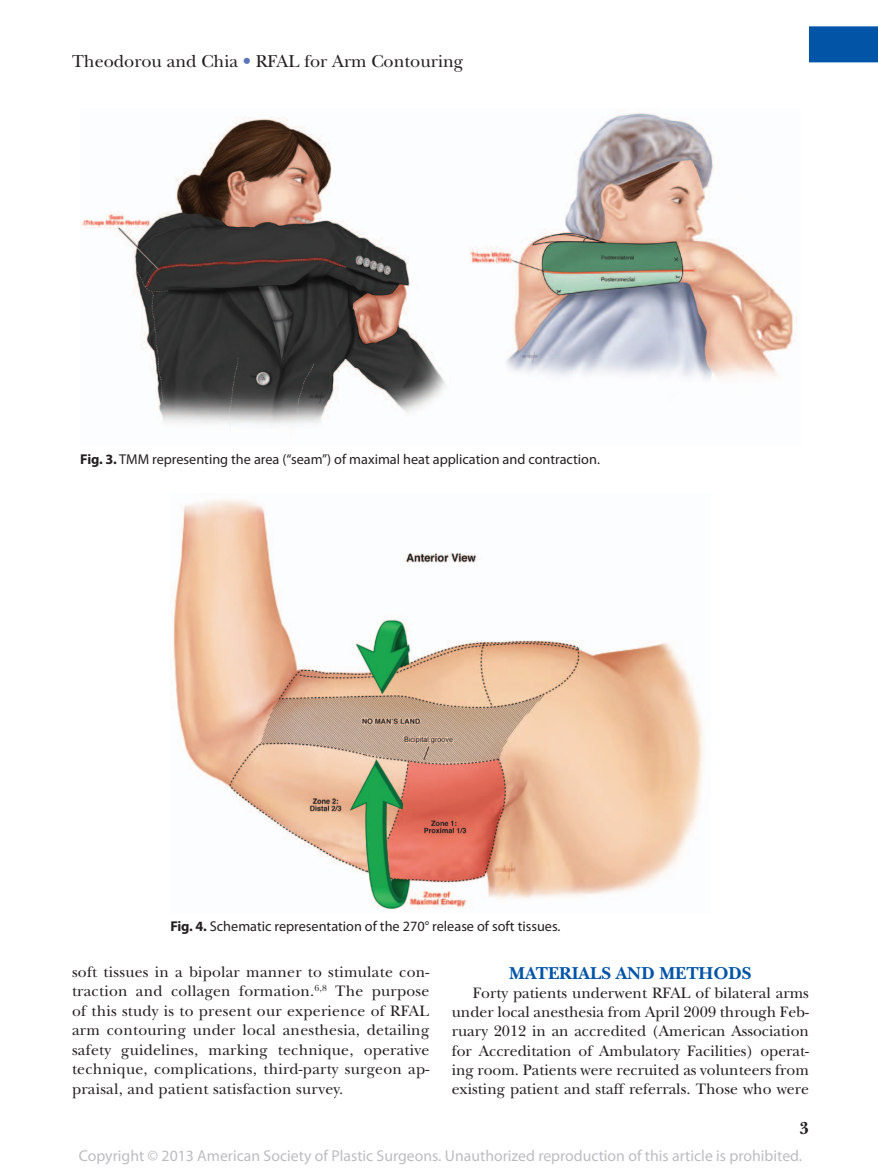
<style>
.page{position:relative;width:878px;height:1175px;background:#fff}
.page>*{position:absolute;margin:0;border:0;box-sizing:border-box;transform-origin:0 0}
.t1{font:18px "New Baskerville";color:#231f20}
.t2{font:700 18px "New Baskerville";color:#0154a6}
.t3{font:700 18px "New Baskerville";color:#231f20}
.t4{font:15.75px/19.5px "New Baskerville";letter-spacing:.01em;color:#231f20;text-align:justify}
.t5{font:15.75px "Myriad Pro";color:#bcbdc0}
.t6{font:14.25px "Myriad Pro";color:#231f20}
.s1{color:#5876ba}
.s2{font-weight:700}
</style>
<div class="page">
<div style="left:808px;top:26px;width:70px;height:36px;background:#0154a6"></div>
<img style="left:80px;top:113px;width:716px;height:318px">
<img style="left:171px;top:499px;width:534px;height:411px">
<p class="t1" style="left:72px;top:51px;width:392px">Theodorou and Chia <span class="s1">•</span> RFAL for Arm Contouring</p>
<p class="t6" style="left:80px;top:450px;width:521px"><span class="s2">Fig. 3.</span> TMM representing the area (“seam”) of maximal heat application and contraction.</p>
<p class="t6" style="left:170px;top:917px;width:391px"><span class="s2">Fig. 4.</span> Schematic representation of the 270° release of soft tissues.</p>
<p class="t4" style="left:72px;top:962px;width:359px">soft tissues in a bipolar manner to stimulate con&shy;traction and collagen formation.<sup>6,8</sup> The purpose of this study is to present our experience of RFAL arm contouring under local anesthesia, detailing safety guidelines, marking technique, operative technique, complications, third-party surgeon ap&shy;praisal, and patient satisfaction survey.</p>
<p class="t2" style="left:509px;top:962px;width:244px">MATERIALS AND METHODS</p>
<p class="t4" style="left:452px;top:983px;width:359px;text-indent:21px">Forty patients underwent RFAL of bilateral arms under local anesthesia from April 2009 through Feb&shy;ruary 2012 in an accredited (American Association for Accreditation of Ambulatory Facilities) operat&shy;ing room. Patients were recruited as volunteers from existing patient and staff referrals. Those who were</p>
<p class="t3" style="left:799px;top:1118px;width:11px">3</p>
<p class="t5" style="left:79px;top:1146px;width:725px">Copyright © 2013 American Society of Plastic Surgeons. Unauthorized reproduction of this article is prohibited.</p>
</div>
